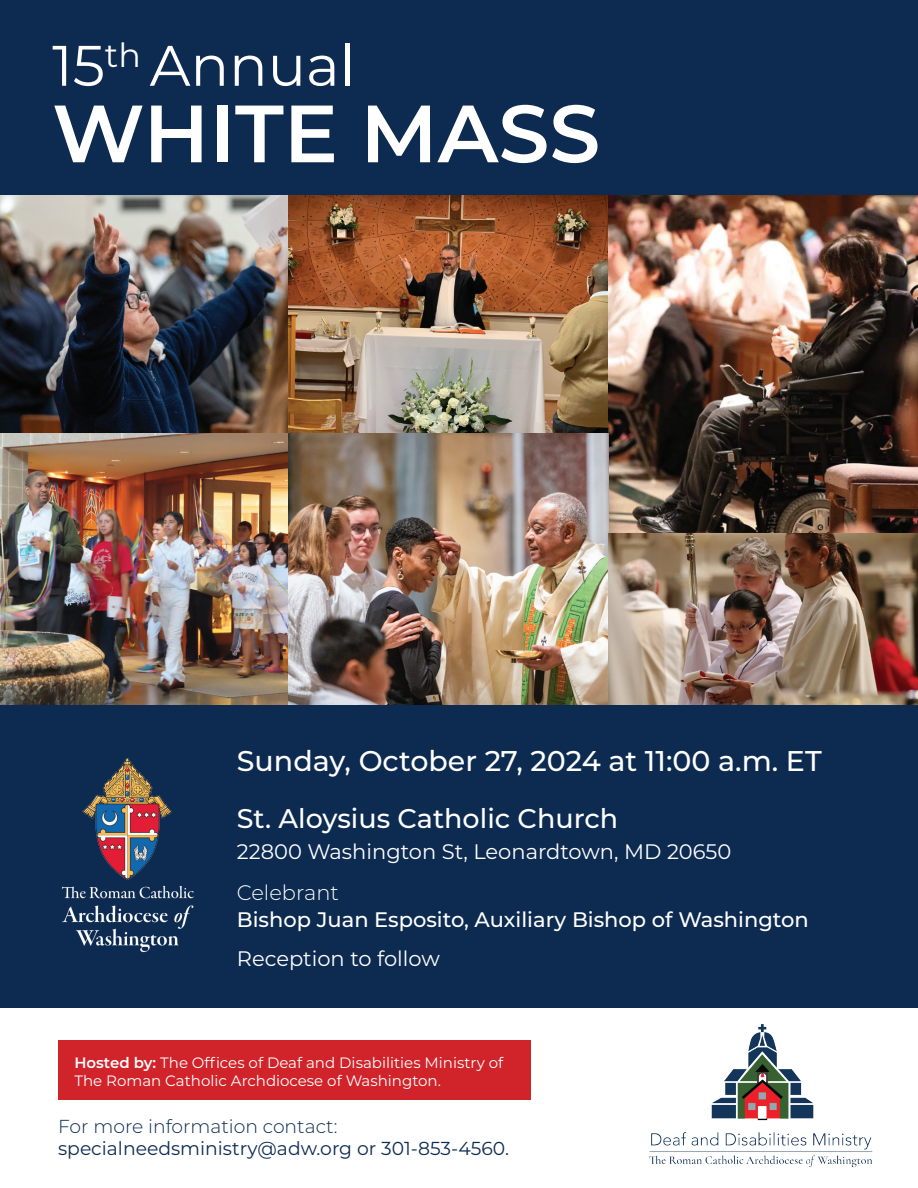
<style>
.page{position:relative;width:918px;height:1188px;background:#fff}
.page>*{position:absolute;margin:0;border:0;box-sizing:border-box;transform-origin:0 0}
.t1{font:600 81px "Montserrat";color:#fff}
.t2{font:57px "Montserrat";color:#fff}
.t3{font:500 28.5px "Montserrat";color:#fff}
.t4{font:500 27px "Montserrat";color:#fff}
.t5{font:21px "Montserrat";color:#fff}
.t6{font:500 21px "Montserrat";color:#fff}
.t7{font:300 21px "Montserrat";color:#fff}
.t8{font:18.75px "Montserrat";color:#0d2b51}
.t9{font:300 18.75px "Montserrat";color:#0d2b51}
.t10{font:15px/18px "Montserrat";color:#fff}
.s1{font-weight:600}
</style>
<div class="page">
<div style="left:1px;top:0;width:917px;height:1007px;background:#0d2b51"></div>
<img style="left:0;top:196px;width:918px;height:508px">
<img style="left:62px;top:758px;width:132px;height:195px">
<div style="left:58px;top:1040px;width:473px;height:60px;background:#d1232a"></div>
<img style="left:649px;top:1024px;width:224px;height:144px">
<h2 class="t2" style="left:52px;top:26px;width:304px">15<sup>th</sup> Annual</h2>
<h1 class="t1" style="left:52px;top:76px;width:550px">WHITE MASS</h1>
<h3 class="t3" style="left:237px;top:741px;width:586px">Sunday, October 27, 2024 at 11:00 a.m. ET</h3>
<h3 class="t4" style="left:237px;top:799px;width:383px">St. Aloysius Catholic Church</h3>
<h3 class="t5" style="left:237px;top:837px;width:496px">22800 Washington St, Leonardtown, MD 20650</h3>
<h3 class="t7" style="left:237px;top:878px;width:104px">Celebrant</h3>
<h3 class="t6" style="left:237px;top:905px;width:574px">Bishop Juan Esposito, Auxiliary Bishop of Washington</h3>
<h3 class="t5" style="left:237px;top:944px;width:204px">Reception to follow</h3>
<p class="t10" style="left:74px;top:1053px;width:430px"><span class="s1">Hosted by:</span> The Offices of Deaf and Disabilities Ministry of<br>The Roman Catholic Archdiocese of Washington.</p>
<p class="t9" style="left:58px;top:1113px;width:281px">For more information contact:</p>
<p class="t8" style="left:58px;top:1136px;width:452px">specialneedsministry@adw.org or 301-853-4560.</p>
</div>
